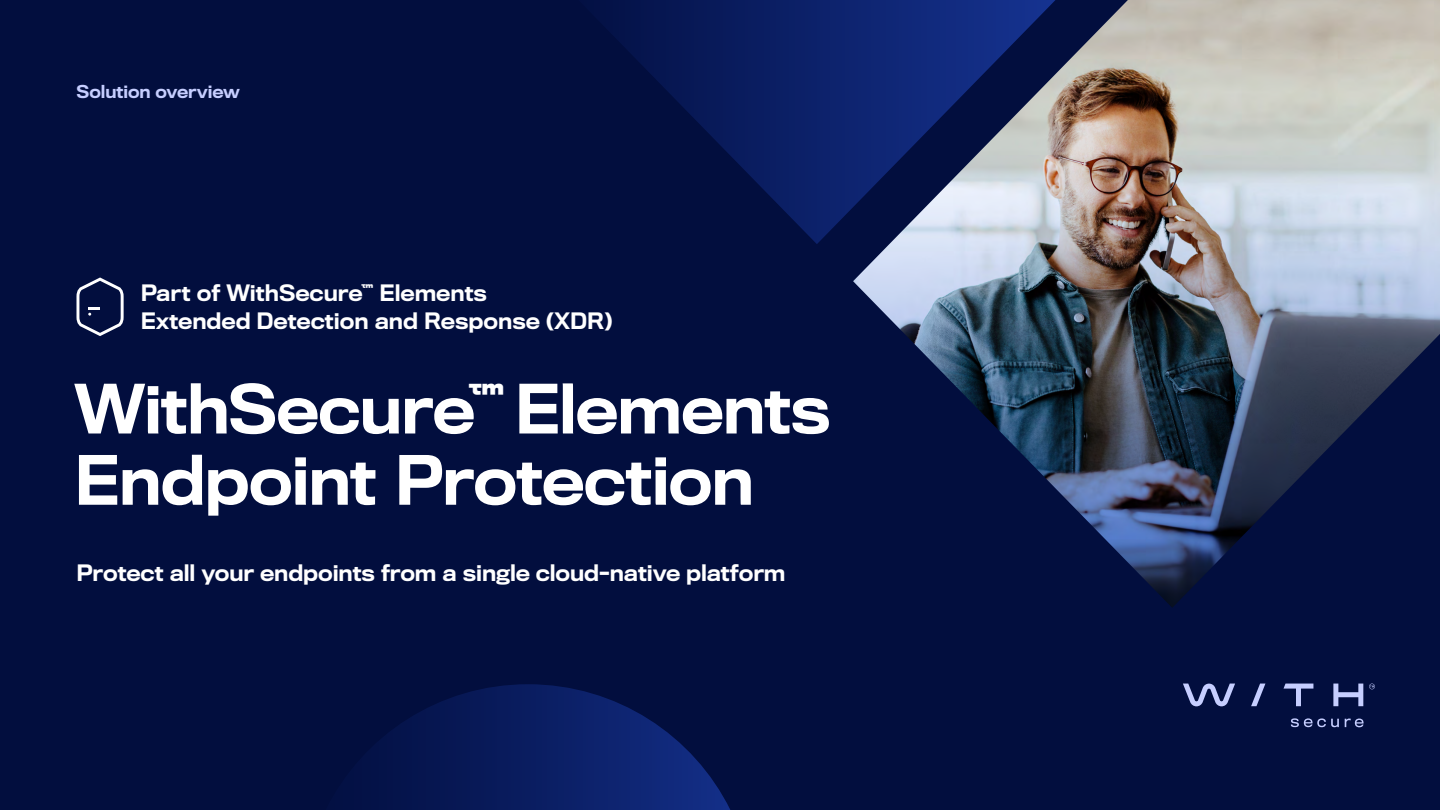
<style>
.page{position:relative;width:1440px;height:810px;background:#020e3e}
.page>*{position:absolute;margin:0;border:0;box-sizing:border-box;transform-origin:0 0}
.t1{font:500 63px/71.2px "Titling Gothic FB";letter-spacing:-.015em;color:#fff}
.t2{font:500 21px/28.5px "Titling Gothic FB";color:#fff}
.t3{font:500 16.5px "Titling Gothic FB";letter-spacing:-.005em;color:#c6ceff}
</style>
<div class="page">
<img style="left:853px;top:0;width:587px;height:608px">
<svg style="left:379px;top:684px;width:351px;height:126px"></svg>
<svg style="left:613px;top:0;width:443px;height:244px"></svg>
<svg style="left:76px;top:278px;width:48px;height:58px"></svg>
<svg style="left:1183px;top:684px;width:52px;height:22px"></svg>
<svg style="left:1251px;top:684px;width:14px;height:22px"></svg>
<svg style="left:1284px;top:684px;width:29px;height:22px"></svg>
<svg style="left:1333px;top:684px;width:30px;height:22px"></svg>
<svg style="left:1369px;top:684px;width:6px;height:5px"></svg>
<svg style="left:1291px;top:718px;width:48px;height:9px"></svg>
<svg style="left:1345px;top:719px;width:19px;height:8px"></svg>
<p class="t3" style="left:76px;top:78px;width:165px">Solution overview</p>
<p class="t2" style="left:141px;top:278px;width:473px">Part of WithSecure<sup>™</sup> Elements<br>Extended Detection and Response (XDR)</p>
<h1 class="t1" style="left:74px;top:371px;width:758px">WithSecure<sup>™</sup> Elements<br>Endpoint Protection</h1>
<p class="t2" style="left:76px;top:557px;width:710px">Protect all your endpoints from a single cloud-native platform</p>
</div>
